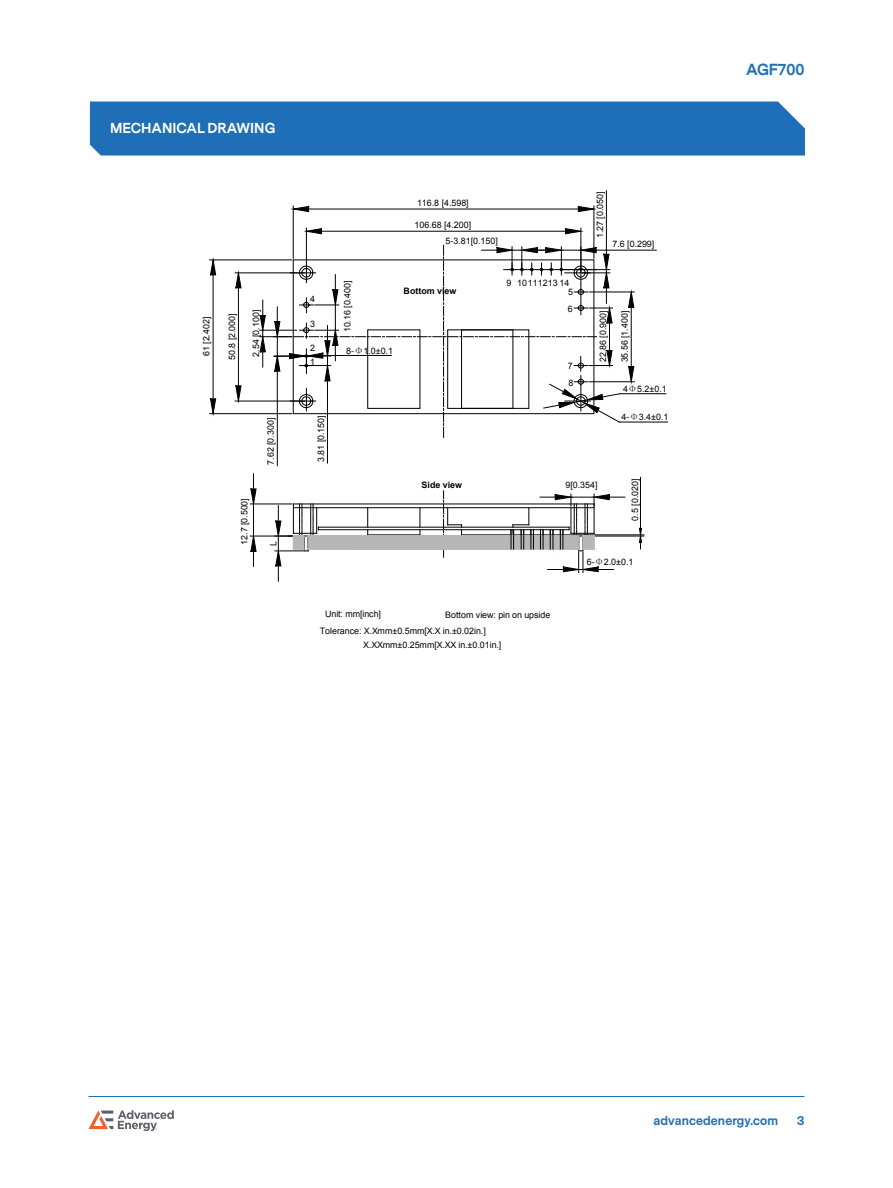
<style>
.page{position:relative;width:893px;height:1188px;background:#fff}
.page>*{position:absolute;margin:0;border:0;box-sizing:border-box;transform-origin:0 0}
.t1{font:700 15px "Messina Sans";letter-spacing:-.01em;color:#1e6fb7}
.t2{font:700 13.5px "Messina Sans";color:#fff}
.t3{font:700 12px "Messina Sans";letter-spacing:.01em;color:#1e6fb7}
.t4{font:8.85px/14px "Arial";color:#020203}
.t5{font:700 8.85px "Arial";color:#020203}
.s1{font-family:"Sim Sun"}
</style>
<div class="page">
<hr style="left:89px;top:1096px;width:715px;height:1px;background:#1e6fb7">
<svg style="left:89px;top:1110px;width:85px;height:21px"></svg>
<div style="left:90px;top:102px;width:715px;height:54px;background:#1e6fb7"></div>
<hr style="left:327px;top:381px;width:1px;height:82px;background:#020203">
<hr style="left:277px;top:371px;width:1px;height:95px;background:#020203">
<hr style="left:589px;top:382px;width:45px;height:1px;background:#020203">
<hr style="left:589px;top:292px;width:45px;height:1px;background:#020203">
<hr style="left:631px;top:307px;width:1px;height:60px;background:#020203">
<svg style="left:628px;top:366px;width:6px;height:18px"></svg>
<svg style="left:628px;top:290px;width:6px;height:18px"></svg>
<hr style="left:306px;top:228px;width:1px;height:43px;background:#020203">
<hr style="left:581px;top:228px;width:1px;height:43px;background:#020203">
<hr style="left:321px;top:231px;width:244px;height:1px;background:#020203">
<svg style="left:305px;top:228px;width:17px;height:6px"></svg>
<svg style="left:565px;top:228px;width:18px;height:6px"></svg>
<hr style="left:293px;top:206px;width:1px;height:52px;background:#020203">
<hr style="left:594px;top:206px;width:1px;height:52px;background:#020203">
<hr style="left:309px;top:209px;width:269px;height:1px;background:#020203">
<svg style="left:291px;top:206px;width:18px;height:6px"></svg>
<svg style="left:578px;top:206px;width:18px;height:6px"></svg>
<hr style="left:235px;top:273px;width:70px;height:1px;background:#020203">
<hr style="left:235px;top:401px;width:70px;height:1px;background:#020203">
<hr style="left:238px;top:288px;width:1px;height:98px;background:#020203">
<svg style="left:236px;top:271px;width:5px;height:17px"></svg>
<svg style="left:236px;top:386px;width:5px;height:17px"></svg>
<hr style="left:210px;top:260px;width:82px;height:1px;background:#020203">
<hr style="left:210px;top:413px;width:82px;height:1px;background:#020203">
<hr style="left:213px;top:275px;width:1px;height:124px;background:#020203">
<svg style="left:210px;top:258px;width:6px;height:17px"></svg>
<svg style="left:210px;top:398px;width:6px;height:17px"></svg>
<hr style="left:250px;top:504px;width:42px;height:1px;background:#020203">
<hr style="left:250px;top:536px;width:48px;height:1px;background:#020203">
<hr style="left:253px;top:504px;width:1px;height:32px;background:#020203">
<svg style="left:251px;top:474px;width:5px;height:31px"></svg>
<svg style="left:251px;top:535px;width:5px;height:31px"></svg>
<hr style="left:596px;top:250px;width:60px;height:1px;background:#020203">
<hr style="left:606px;top:191px;width:1px;height:63px;background:#020203">
<hr style="left:620px;top:393px;width:46px;height:1px;background:#020203">
<hr style="left:589px;top:536px;width:55px;height:1px;background:#020203">
<hr style="left:514px;top:535px;width:130px;height:1px;background:#020203">
<hr style="left:640px;top:477px;width:1px;height:51px;background:#020203">
<svg style="left:639px;top:528px;width:3px;height:21px"></svg>
<svg style="left:275px;top:491px;width:350px;height:90px"></svg>
<hr style="left:619px;top:422px;width:48px;height:1px;background:#020203">
<svg style="left:260px;top:245px;width:361px;height:192px"></svg>
<h2 class="t2" style="left:110px;top:123px;width:167px">MECHANICAL DRAWING</h2>
<p class="t4" style="left:594px;top:238px;width:48px;rotate:-90deg">1.27 [0.050]</p>
<p class="t4" style="left:417px;top:196px;width:53px">116.8 [4.598]</p>
<p class="t4" style="left:415px;top:219px;width:58px">106.68 [4.200]</p>
<p class="t4" style="left:446px;top:235px;width:54px">5-3.81[0.150]</p>
<p class="t4" style="left:612px;top:237px;width:43px">7.6 [0.299]</p>
<p class="t4" style="left:200px;top:356px;width:41px;rotate:-90deg">61 [2.402]</p>
<p class="t4" style="left:226px;top:360px;width:48px;rotate:-90deg">50.8 [2.000]</p>
<p class="t4" style="left:506px;top:277px;width:6px">9</p>
<p class="t4" style="left:517px;top:277px;width:54px">10111213 14</p>
<p class="t4" style="left:341px;top:332px;width:53px;rotate:-90deg">10.16 [0.400]</p>
<p class="t5" style="left:404px;top:286px;width:54px">Bottom view</p>
<p class="t4" style="left:568px;top:286px;width:6px">5</p>
<p class="t4" style="left:310px;top:293px;width:6px">4</p>
<p class="t4" style="left:568px;top:303px;width:6px">6</p>
<p class="t4" style="left:250px;top:357px;width:48px;rotate:-90deg">2.54 [0.100]</p>
<p class="t4" style="left:597px;top:362px;width:53px;rotate:-90deg">22.86 [0.900]</p>
<p class="t4" style="left:619px;top:362px;width:53px;rotate:-90deg">35.56 [1.400]</p>
<p class="t4" style="left:310px;top:318px;width:6px">3</p>
<p class="t4" style="left:310px;top:341px;width:6px">2<br>1</p>
<p class="t4" style="left:346px;top:344px;width:48px">8-<span class="s1">Φ</span>1.0±0.1</p>
<p class="t4" style="left:568px;top:360px;width:6px">7</p>
<p class="t4" style="left:265px;top:465px;width:48px;rotate:-90deg">7.62 [0.300]</p>
<p class="t4" style="left:315px;top:462px;width:48px;rotate:-90deg">3.81 [0.150]</p>
<p class="t4" style="left:568px;top:377px;width:6px">8</p>
<p class="t4" style="left:623px;top:383px;width:45px">4<span class="s1">Φ</span>5.2±0.1</p>
<p class="t4" style="left:622px;top:411px;width:48px">4-<span class="s1">Φ</span>3.4±0.1</p>
<p class="t4" style="left:238px;top:545px;width:48px;rotate:-90deg">12.7 [0.500]</p>
<p class="t4" style="left:267px;top:546px;width:6px;rotate:-90deg">L</p>
<p class="t5" style="left:422px;top:480px;width:42px">Side view</p>
<p class="t4" style="left:565px;top:479px;width:34px">9[0.354]</p>
<p class="t4" style="left:629px;top:521px;width:43px;rotate:-90deg">0.5 [0.020]</p>
<p class="t4" style="left:587px;top:555px;width:48px">6-<span class="s1">Φ</span>2.0±0.1</p>
<p class="t4" style="left:325px;top:608px;width:57px">Unit: mm[inch]</p>
<p class="t4" style="left:445px;top:609px;width:106px">Bottom view: pin on upside</p>
<p class="t4" style="left:363px;top:625px;width:140px;line-height:13.2px;text-indent:-43px">Tolerance: X.Xmm±0.5mm[X.X in.±0.02in.]<br>X.XXmm±0.25mm[X.XX in.±0.01in.]</p>
<h1 class="t1" style="left:746px;top:61px;width:60px">AGF700</h1>
<h3 class="t3" style="left:653px;top:1116px;width:126px">advancedenergy.com</h3>
<h3 class="t3" style="left:797px;top:1116px;width:9px">3</h3>
</div>
